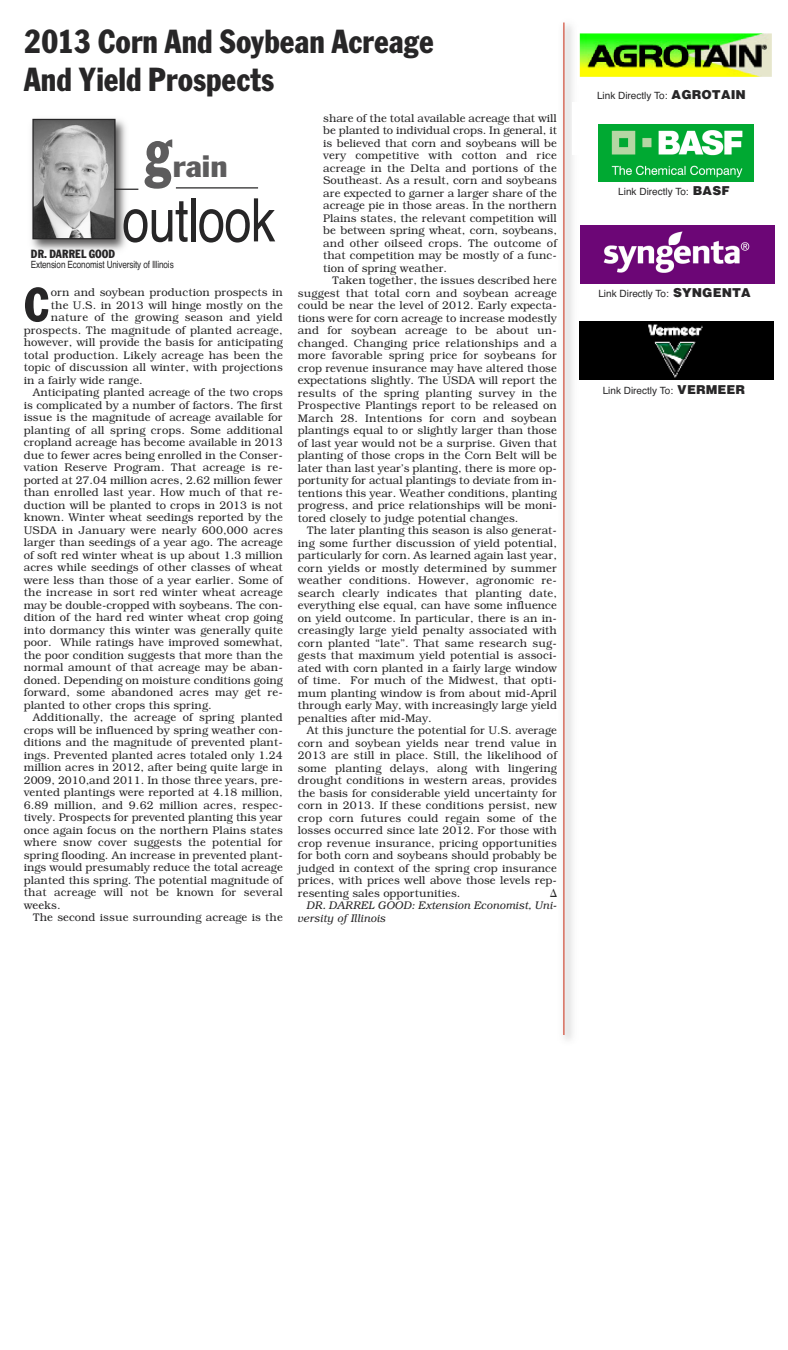
<style>
.page{position:relative;width:788px;height:1350px;background:#fff}
.page>*{position:absolute;margin:0;border:0;box-sizing:border-box;transform-origin:0 0}
.t1{font:condensed 75px "Franklin Got T";color:#5d5c5d;scale:.83 1}
.t2{font:condensed 60px "Helvetica";letter-spacing:-.015em;color:#272627}
.t3{font:condensed 50.38px "Franklin Got T";color:#272627}
.t4{font:condensed 35px/37.5px "Franklin Got T";color:#272627}
.t5{font:condensed 32.5px "Franklin Got T";color:#5d5c5d;scale:1.2 1}
.t6{font:condensed 12.5px "Franklin Got T";color:#272627}
.t7{font:300 11.25px/12.5px "Bookman";color:#272627;text-align:justify}
.t8{font:italic 300 11.25px/12.5px "Bookman";color:#272627}
.t9{font:10px "Helvetica";color:#272627}
.t10{font:condensed 10px "Helvetica";letter-spacing:-.015em;color:#272627}
.s1{font-weight:900;font-size:12.5px}
</style>
<div class="page">
<img style="left:564px;top:22px;width:9px;height:1018px">
<hr style="left:563px;top:22px;width:1px;height:1013px;background:#d2513e">
<div style="left:572px;top:102px;width:53px;height:52px;background:#fff"></div>
<img style="left:579px;top:33px;width:192px;height:44px">
<img style="left:580px;top:322px;width:193px;height:57px">
<img style="left:598px;top:125px;width:155px;height:56px">
<img style="left:580px;top:226px;width:194px;height:57px">
<img style="left:31px;top:118px;width:101px;height:133px">
<img style="left:34px;top:121px;width:79px;height:116px">
<div style="left:32px;top:119px;width:83px;height:120px;border:1px solid #272627"></div>
<svg style="left:114px;top:189px;width:24px;height:1px"></svg>
<hr style="left:176px;top:187px;width:82px;height:2px;background:#272627">
<h3 class="t4" style="left:24px;top:22px;width:411px">2013 Corn And Soybean Acreage<br>And Yield Prospects</h3>
<h1 class="t1" style="left:144px;top:107px;width:36px">g</h1>
<h3 class="t5" style="left:173px;top:147px;width:47px">rain</h3>
<h2 class="t2" style="left:122px;top:186px;width:155px">outlook</h2>
<p class="t6" style="left:31px;top:246px;width:86px">DR. DARREL GOOD</p>
<p class="t10" style="left:31px;top:259px;width:144px">Extension Economist University of Illinois</p>
<h3 class="t3" style="left:24px;top:275px;width:27px">C</h3>
<p class="t7" style="left:51px;top:286px;width:233px">orn and soybean production prospects in</p>
<p class="t7" style="left:51px;top:299px;width:233px">the U.S. in 2013 will hinge mostly on the</p>
<p class="t7" style="left:51px;top:311px;width:233px">nature of the growing season and yield</p>
<p class="t7" style="left:24px;top:324px;width:260px">prospects. The magnitude of planted acreage,</p>
<p class="t7" style="left:24px;top:336px;width:260px">however, will provide the basis for anticipating</p>
<p class="t7" style="left:24px;top:349px;width:260px">total production. Likely acreage has been the</p>
<p class="t7" style="left:24px;top:361px;width:260px">topic of discussion all winter, with projections</p>
<p class="t7" style="left:24px;top:374px;width:121px">in a fairly wide range.</p>
<p class="t7" style="left:33px;top:386px;width:251px">Anticipating planted acreage of the two crops</p>
<p class="t7" style="left:24px;top:399px;width:260px">is complicated by a number of factors. The first</p>
<p class="t7" style="left:24px;top:411px;width:260px">issue is the magnitude of acreage available for</p>
<p class="t7" style="left:24px;top:424px;width:260px">planting of all spring crops. Some additional</p>
<p class="t7" style="left:24px;top:436px;width:260px">cropland acreage has become available in 2013</p>
<p class="t7" style="left:24px;top:449px;width:260px">due to fewer acres being enrolled in the Conser-</p>
<p class="t7" style="left:24px;top:461px;width:260px">vation Reserve Program. That acreage is re-</p>
<p class="t7" style="left:24px;top:474px;width:260px">ported at 27.04 million acres, 2.62 million fewer</p>
<p class="t7" style="left:24px;top:486px;width:260px">than enrolled last year. How much of that re-</p>
<p class="t7" style="left:24px;top:499px;width:260px">duction will be planted to crops in 2013 is not</p>
<p class="t7" style="left:24px;top:511px;width:260px">known. Winter wheat seedings reported by the</p>
<p class="t7" style="left:24px;top:524px;width:260px">USDA in January were nearly 600,000 acres</p>
<p class="t7" style="left:24px;top:536px;width:260px">larger than seedings of a year ago. The acreage</p>
<p class="t7" style="left:24px;top:549px;width:260px">of soft red winter wheat is up about 1.3 million</p>
<p class="t7" style="left:24px;top:561px;width:260px">acres while seedings of other classes of wheat</p>
<p class="t7" style="left:24px;top:574px;width:260px">were less than those of a year earlier. Some of</p>
<p class="t7" style="left:24px;top:586px;width:260px">the increase in sort red winter wheat acreage</p>
<p class="t7" style="left:24px;top:599px;width:260px">may be double-cropped with soybeans. The con-</p>
<p class="t7" style="left:24px;top:611px;width:260px">dition of the hard red winter wheat crop going</p>
<p class="t7" style="left:24px;top:624px;width:260px">into dormancy this winter was generally quite</p>
<p class="t7" style="left:24px;top:636px;width:260px">poor. While ratings have improved somewhat,</p>
<p class="t7" style="left:24px;top:649px;width:260px">the poor condition suggests that more than the</p>
<p class="t7" style="left:24px;top:661px;width:260px">normal amount of that acreage may be aban-</p>
<p class="t7" style="left:24px;top:674px;width:260px">doned. Depending on moisture conditions going</p>
<p class="t7" style="left:24px;top:686px;width:260px">forward, some abandoned acres may get re-</p>
<p class="t7" style="left:24px;top:699px;width:189px">planted to other crops this spring.</p>
<p class="t7" style="left:33px;top:711px;width:251px">Additionally, the acreage of spring planted</p>
<p class="t7" style="left:24px;top:724px;width:260px">crops will be influenced by spring weather con-</p>
<p class="t7" style="left:24px;top:736px;width:260px">ditions and the magnitude of prevented plant-</p>
<p class="t7" style="left:24px;top:749px;width:260px">ings. Prevented planted acres totaled only 1.24</p>
<p class="t7" style="left:24px;top:761px;width:260px">million acres in 2012, after being quite large in</p>
<p class="t7" style="left:24px;top:774px;width:260px">2009, 2010,and 2011. In those three years, pre-</p>
<p class="t7" style="left:24px;top:786px;width:260px">vented plantings were reported at 4.18 million,</p>
<p class="t7" style="left:24px;top:799px;width:260px">6.89 million, and 9.62 million acres, respec-</p>
<p class="t7" style="left:24px;top:811px;width:260px">tively. Prospects for prevented planting this year</p>
<p class="t7" style="left:24px;top:824px;width:260px">once again focus on the northern Plains states</p>
<p class="t7" style="left:24px;top:836px;width:260px">where snow cover suggests the potential for</p>
<p class="t7" style="left:24px;top:849px;width:260px">spring flooding. An increase in prevented plant-</p>
<p class="t7" style="left:24px;top:861px;width:260px">ings would presumably reduce the total acreage</p>
<p class="t7" style="left:24px;top:874px;width:260px">planted this spring. The potential magnitude of</p>
<p class="t7" style="left:24px;top:886px;width:260px">that acreage will not be known for several</p>
<p class="t7" style="left:24px;top:899px;width:38px">weeks.</p>
<p class="t7" style="left:33px;top:911px;width:251px">The second issue surrounding acreage is the</p>
<p class="t7" style="left:323px;top:111px;width:235px">share of the total available acreage that will be planted to individual crops. In general, it is believed that corn and soybeans will be very competitive with cotton and rice acreage in the Delta and portions of the Southeast. As a result, corn and soybeans are expected to garner a larger share of the acreage pie in those areas. In the northern Plains states, the relevant competition will be between spring wheat, corn, soybeans, and other oilseed crops. The outcome of that competition may be mostly of a func&shy;tion of spring weather.</p>
<p class="t7" style="left:298px;top:274px;width:260px;text-indent:34px">Taken together, the issues described here suggest that total corn and soybean acreage could be near the level of 2012. Early expecta&shy;tions were for corn acreage to increase modestly and for soybean acreage to be about un&shy;changed. Changing price relationships and a more favorable spring price for soybeans for crop revenue insurance may have altered those expectations slightly. The USDA will report the results of the spring planting survey in the Prospective Plantings report to be released on March 28. Intentions for corn and soybean plantings equal to or slightly larger than those of last year would not be a surprise. Given that planting of those crops in the Corn Belt will be later than last year’s planting, there is more op&shy;portunity for actual plantings to deviate from in&shy;tentions this year. Weather conditions, planting progress, and price relationships will be moni&shy;tored closely to judge potential changes.</p>
<p class="t7" style="left:298px;top:524px;width:260px;text-indent:9px">The later planting this season is also generat&shy;ing some further discussion of yield potential, particularly for corn. As learned again last year, corn yields or mostly determined by summer weather conditions. However, agronomic re&shy;search clearly indicates that planting date, everything else equal, can have some influence on yield outcome. In particular, there is an in&shy;creasingly large yield penalty associated with corn planted “late”. That same research sug&shy;gests that maximum yield potential is associ&shy;ated with corn planted in a fairly large window of time. For much of the Midwest, that opti&shy;mum planting window is from about mid-April through early May, with increasingly large yield penalties after mid-May.</p>
<p class="t7" style="left:298px;top:724px;width:260px;text-indent:9px">At this juncture the potential for U.S. average corn and soybean yields near trend value in 2013 are still in place. Still, the likelihood of some planting delays, along with lingering drought conditions in western areas, provides the basis for considerable yield uncertainty for corn in 2013. If these conditions persist, new crop corn futures could regain some of the losses occurred since late 2012. For those with crop revenue insurance, pricing opportunities for both corn and soybeans should probably be judged in context of the spring crop insurance prices, with prices well above those levels rep&shy;resenting sales opportunities.</p>
<p class="t7" style="left:550px;top:886px;width:8px">∆</p>
<p class="t8" style="left:298px;top:899px;width:260px;text-indent:9px">DR. DARREL GOOD: Extension Economist, Uni&shy;versity of Illinois</p>
<p class="t9" style="left:597px;top:90px;width:150px">Link Directly To: <span class="s1">AGROTAIN</span></p>
<p class="t9" style="left:618px;top:186px;width:113px">Link Directly To: <span class="s1">BASF</span></p>
<p class="t9" style="left:598px;top:288px;width:154px">Link Directly To: <span class="s1">SYNGENTA</span></p>
<p class="t9" style="left:602px;top:384px;width:144px">Link Directly To: <span class="s1">VERMEER</span></p>
</div>
